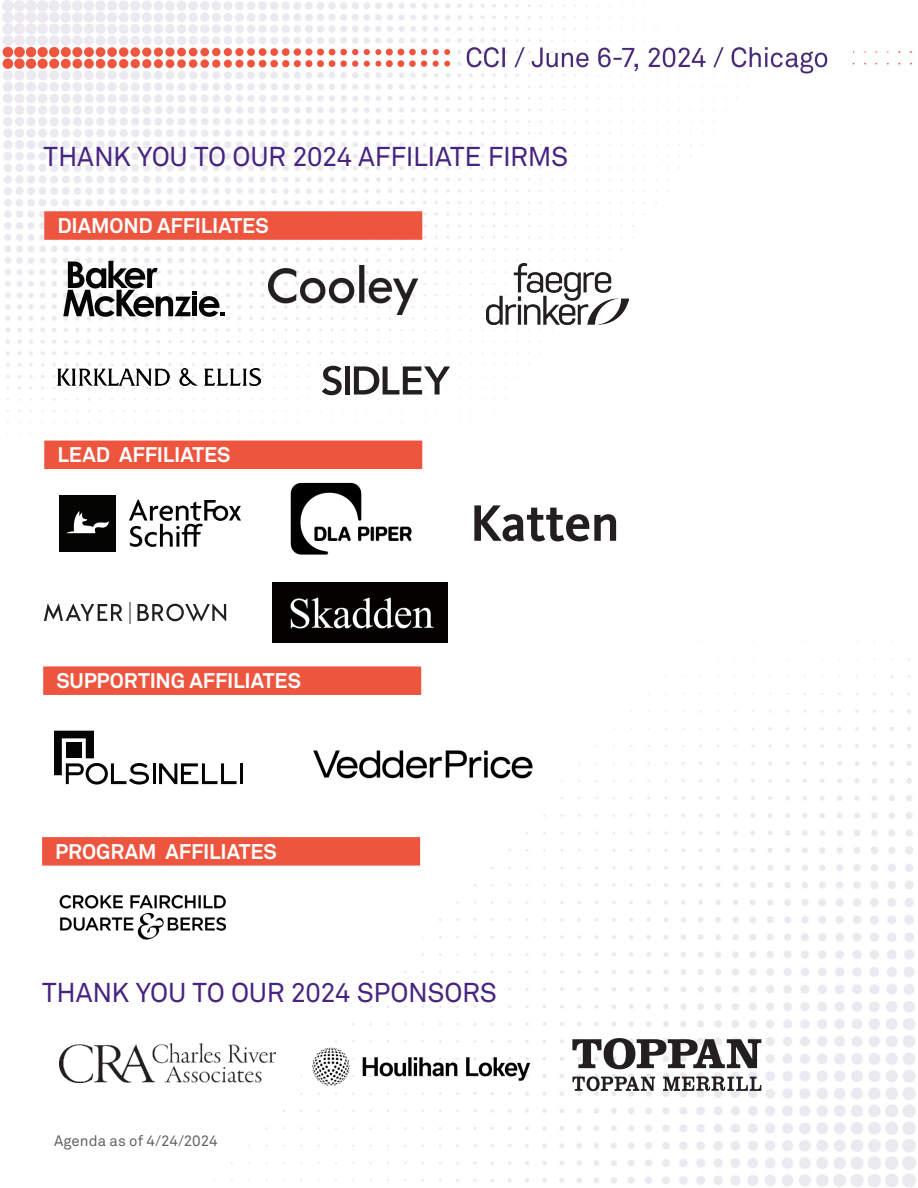
<style>
.page{position:relative;width:918px;height:1188px;background:#fff}
.page>*{position:absolute;margin:0;border:0;box-sizing:border-box;transform-origin:0 0}
.Time{font:27px "Akkurat Pro";letter-spacing:-.015em;color:#472480}
.Dates{font:700 21px "Akkurat Pro";letter-spacing:-.005em;color:#fff}
.Time-2{font:15px "Akkurat Pro";color:#636366}
</style>
<div class="page">
<img style="left:2px;top:0;width:914px;height:1187px">
<div style="left:44px;top:211px;width:378px;height:29px;background:#ee553f"></div>
<div style="left:44px;top:441px;width:378px;height:28px;background:#ee553f"></div>
<div style="left:43px;top:666px;width:378px;height:29px;background:#ee553f"></div>
<svg style="left:63px;top:261px;width:162px;height:56px"></svg>
<img style="left:269px;top:266px;width:148px;height:48px">
<img style="left:487px;top:263px;width:141px;height:62px">
<img style="left:58px;top:369px;width:202px;height:17px">
<svg style="left:474px;top:505px;width:142px;height:36px"></svg>
<svg style="left:44px;top:604px;width:78px;height:17px"></svg>
<svg style="left:137px;top:604px;width:89px;height:17px"></svg>
<hr style="left:129px;top:602px;width:2px;height:22px;background:#939598">
<img style="left:49px;top:886px;width:181px;height:57px">
<img style="left:306px;top:1035px;width:225px;height:63px">
<svg style="left:572px;top:1038px;width:189px;height:31px"></svg>
<svg style="left:572px;top:1076px;width:83px;height:15px"></svg>
<svg style="left:663px;top:1076px;width:98px;height:15px"></svg>
<svg style="left:322px;top:366px;width:20px;height:29px"></svg>
<div style="left:345px;top:366px;width:5px;height:29px;background:#231f20"></div>
<svg style="left:354px;top:366px;width:96px;height:29px"></svg>
<img style="left:272px;top:582px;width:176px;height:61px">
<img style="left:257px;top:478px;width:202px;height:80px">
<div style="left:59px;top:495px;width:57px;height:57px;background:#040503"></div>
<svg style="left:67px;top:511px;width:42px;height:22px"></svg>
<svg style="left:129px;top:500px;width:112px;height:47px"></svg>
<div style="left:42px;top:837px;width:378px;height:29px;background:#ee553f"></div>
<svg style="left:54px;top:731px;width:95px;height:54px"></svg>
<hr style="left:153px;top:763px;width:3px;height:21px;background:#040503">
<svg style="left:159px;top:763px;width:78px;height:21px"></svg>
<hr style="left:240px;top:763px;width:3px;height:21px;background:#040503">
<img style="left:312px;top:748px;width:220px;height:31px">
<img style="left:59px;top:1043px;width:216px;height:40px">
<p class="Time" style="left:44px;top:141px;width:526px">THANK YOU TO OUR 2024 AFFILIATE FIRMS</p>
<p class="Dates" style="left:57px;top:213px;width:213px">DIAMOND AFFILIATES</p>
<p class="Dates" style="left:57px;top:442px;width:175px">LEAD AFFILIATES</p>
<p class="Dates" style="left:56px;top:668px;width:246px">SUPPORTING AFFILIATES</p>
<p class="Dates" style="left:55px;top:839px;width:223px">PROGRAM AFFILIATES</p>
<p class="Time" style="left:42px;top:977px;width:456px">THANK YOU TO OUR 2024 SPONSORS</p>
<p class="Time-2" style="left:54px;top:1132px;width:165px">Agenda as of 4/24/2024</p>
</div>
